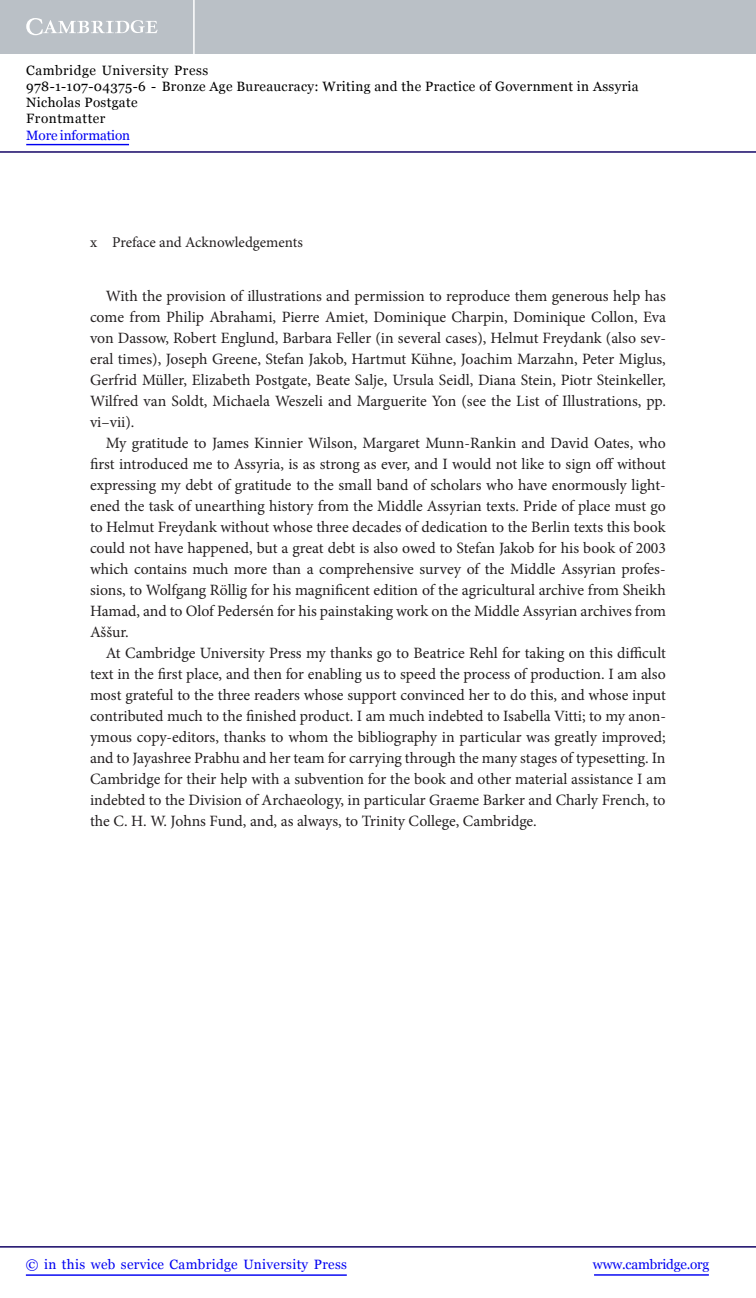
<style>
.page{position:relative;width:756px;height:1298px;background:#fff}
.page>*{position:absolute;margin:0;border:0;box-sizing:border-box;transform-origin:0 0}
.t1{font:15.75px/21px "Minion Pro";color:#231f20;text-align:justify}
.t2{font:15px "Minion Pro";color:#231f20}
.t3{font:13.5px/16.2px "Georgia";letter-spacing:.025em;color:#000}
.t4{font:13.5px "Georgia";letter-spacing:.025em;color:#0000f1}
.t5{font:13.5px "Georgia";letter-spacing:-.015em;color:#0000f1}
.t6{font:13.5px "Georgia";letter-spacing:-.01em;color:#0000f1}
</style>
<div class="page">
<div style="left:0;top:0;width:756px;height:54px;background:#bac0c6"></div>
<svg style="left:26px;top:18px;width:132px;height:17px"></svg>
<hr style="left:193px;top:0;width:2px;height:54px;background:#fff">
<hr style="left:0;top:151px;width:756px;height:2px;background:#150666">
<hr style="left:594px;top:1274px;width:115px;height:1px;background:#0000f1">
<hr style="left:0;top:1246px;width:756px;height:1px;background:#150666">
<hr style="left:26px;top:1274px;width:321px;height:1px;background:#0000f1">
<hr style="left:26px;top:144px;width:103px;height:1px;background:#0000f1">
<p class="t3" style="left:26px;top:62px;width:614px">Cambridge University Press<br>978-1-107-04375-6 - Bronze Age Bureaucracy: Writing and the Practice of Government in Assyria Nicholas Postgate<br>Frontmatter</p>
<p class="t6" style="left:26px;top:127px;width:105px">More information</p>
<p class="t2" style="left:90px;top:236px;width:214px">x Preface and Acknowledgements</p>
<p class="t1" style="left:90px;top:286px;width:578px;text-indent:16px">With the provision of illustrations and permission to reproduce them generous help has come from Philip Abrahami, Pierre Amiet, Dominique Charpin, Dominique Collon, Eva von Dassow, Robert Englund, Barbara Feller (in several cases), Helmut Freydank (also sev&shy;eral times), Joseph Greene, Stefan Jakob, Hartmut Kühne, Joachim Marzahn, Peter Miglus, Gerfrid Müller, Elizabeth Postgate, Beate Salje, Ursula Seidl, Diana Stein, Piotr Steinkeller, Wilfred van Soldt, Michaela Weszeli and Marguerite Yon (see the List of Illustrations, pp. vi–vii).</p>
<p class="t1" style="left:90px;top:433px;width:578px;text-indent:16px">My gratitude to James Kinnier Wilson, Margaret Munn-Rankin and David Oates, who first introduced me to Assyria, is as strong as ever, and I would not like to sign off without expressing my debt of gratitude to the small band of scholars who have enormously light&shy;ened the task of unearthing history from the Middle Assyrian texts. Pride of place must go to Helmut Freydank without whose three decades of dedication to the Berlin texts this book could not have happened, but a great debt is also owed to Stefan Jakob for his book of 2003 which contains much more than a comprehensive survey of the Middle Assyrian profes&shy;sions, to Wolfgang Röllig for his magnificent edition of the agricultural archive from Sheikh Hamad, and to Olof Pedersén for his painstaking work on the Middle Assyrian archives from Aššur.</p>
<p class="t1" style="left:90px;top:643px;width:578px;text-indent:16px">At Cambridge University Press my thanks go to Beatrice Rehl for taking on this difficult text in the first place, and then for enabling us to speed the process of production. I am also most grateful to the three readers whose support convinced her to do this, and whose input contributed much to the finished product. I am much indebted to Isabella Vitti; to my anon&shy;ymous copy-editors, thanks to whom the bibliography in particular was greatly improved; and to Jayashree Prabhu and her team for carrying through the many stages of typesetting. In Cambridge for their help with a subvention for the book and other material assistance I am indebted to the Division of Archaeology, in particular Graeme Barker and Charly French, to the C. H. W. Johns Fund, and, as always, to Trinity College, Cambridge.</p>
<p class="t4" style="left:26px;top:1256px;width:323px">© in this web service Cambridge University Press</p>
<p class="t5" style="left:593px;top:1256px;width:118px">www.cambridge.org</p>
</div>
